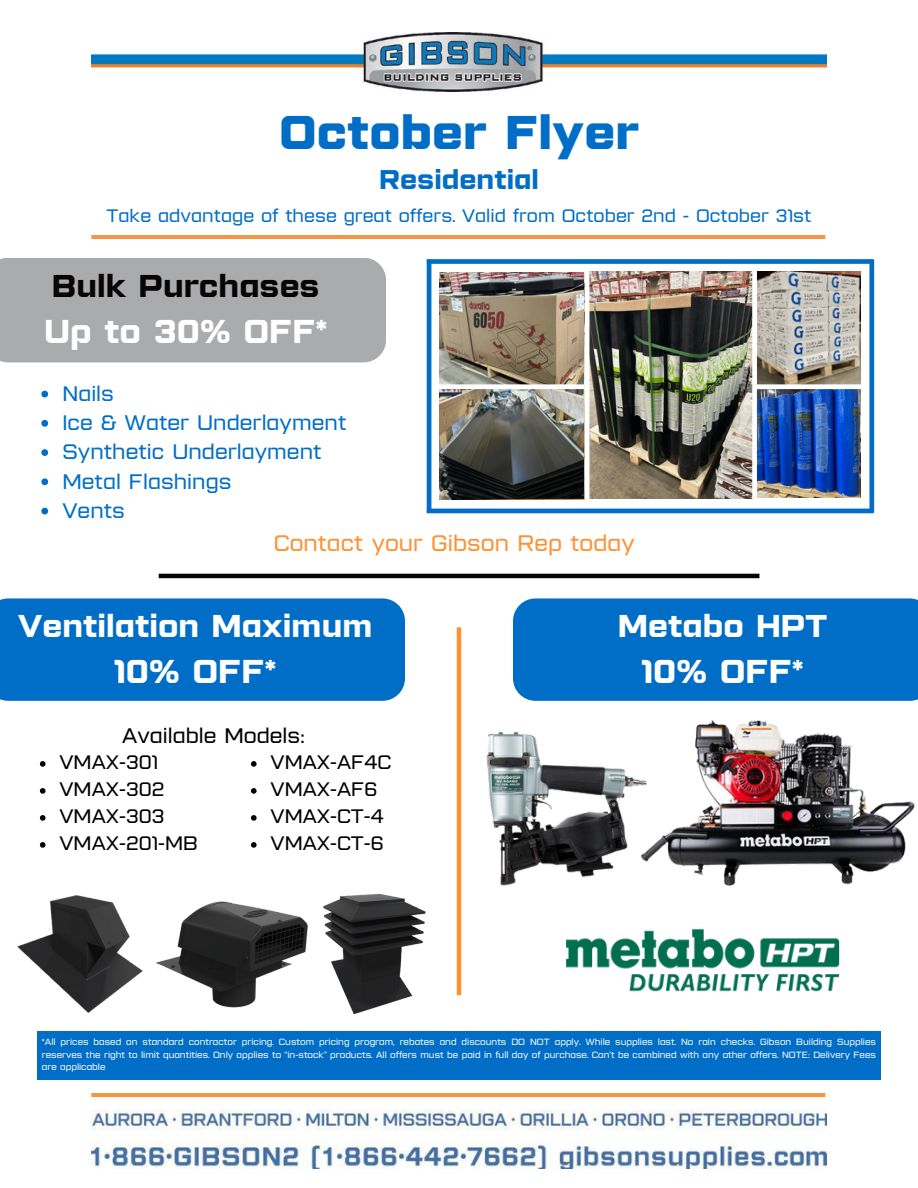
<style>
.page{position:relative;width:918px;height:1188px;background:#fff}
.page>*{position:absolute;margin:0;border:0;box-sizing:border-box;transform-origin:0 0}
.t1{font:700 47.25px "Lustra Text";color:#006ec7}
.t2{font:600 33px "Lustra Text";color:#fff}
.t3{font:600 31.5px "Lustra Text";color:#fff}
.t4{font:600 31.5px "Lustra Text";color:#090505}
.t5{font:600 27px "Lustra Text";color:#006ec7}
.t6{font:22.5px "Lustra Text";color:#ff9033}
.t7{font:21px "Lustra Text";color:#006ec7}
.t8{font:21px "Lustra Text";color:#000}
.t9{font:19.5px "Lustra Text";color:#000}
.t10{font:18px "Lustra Text";color:#006ec7}
.t11{font:9px/12.3px "Lustra Text";color:#fff;text-align:justify}
</style>
<div class="page">
<img style="left:92px;top:1093px;width:734px;height:75px">
<img style="left:92px;top:32px;width:734px;height:60px">
<hr style="left:92px;top:235px;width:734px;height:4px;background:#f79546">
<div style="left:0;top:598px;width:405px;height:103px;background:#006ec7"></div>
<div style="left:37px;top:1032px;width:844px;height:48px;background:#006ec7"></div>
<div style="left:0;top:258px;width:386px;height:104px;background:#aaabac"></div>
<hr style="left:159px;top:574px;width:600px;height:4px;background:#090505">
<img style="left:757px;top:272px;width:104px;height:112px">
<img style="left:757px;top:389px;width:104px;height:109px">
<img style="left:440px;top:390px;width:145px;height:109px">
<img style="left:440px;top:273px;width:145px;height:111px">
<img style="left:589px;top:272px;width:163px;height:227px">
<div style="left:427px;top:259px;width:447px;height:5px;background:#006ec7"></div>
<hr style="left:427px;top:509px;width:447px;height:4px;background:#006ec7">
<hr style="left:427px;top:260px;width:4px;height:253px;background:#006ec7">
<div style="left:869px;top:260px;width:5px;height:253px;background:#006ec7"></div>
<img style="left:323px;top:893px;width:103px;height:122px">
<img style="left:156px;top:901px;width:152px;height:107px">
<img style="left:18px;top:896px;width:125px;height:117px">
<hr style="left:457px;top:627px;width:4px;height:368px;background:#ff9033">
<div style="left:513px;top:598px;width:405px;height:103px;background:#006ec7"></div>
<img style="left:566px;top:928px;width:274px;height:64px">
<img style="left:650px;top:720px;width:265px;height:166px">
<img style="left:486px;top:731px;width:164px;height:155px">
<svg style="left:41px;top:391px;width:7px;height:6px"></svg>
<svg style="left:41px;top:420px;width:7px;height:7px"></svg>
<svg style="left:41px;top:449px;width:7px;height:7px"></svg>
<svg style="left:41px;top:478px;width:7px;height:7px"></svg>
<svg style="left:41px;top:508px;width:7px;height:6px"></svg>
<svg style="left:40px;top:761px;width:6px;height:6px"></svg>
<svg style="left:40px;top:788px;width:6px;height:6px"></svg>
<svg style="left:40px;top:815px;width:6px;height:6px"></svg>
<svg style="left:40px;top:842px;width:6px;height:6px"></svg>
<svg style="left:251px;top:761px;width:6px;height:6px"></svg>
<svg style="left:251px;top:788px;width:6px;height:6px"></svg>
<svg style="left:251px;top:815px;width:6px;height:6px"></svg>
<svg style="left:251px;top:842px;width:6px;height:6px"></svg>
<p class="t1" style="left:279px;top:101px;width:361px">October Flyer</p>
<p class="t5" style="left:379px;top:162px;width:161px">Residential</p>
<p class="t10" style="left:107px;top:204px;width:706px">Take advantage of these great offers. Valid from October 2nd - October 31st</p>
<p class="t4" style="left:52px;top:266px;width:269px">Bulk Purchases</p>
<p class="t2" style="left:44px;top:310px;width:285px">Up to 30% OFF*</p>
<p class="t7" style="left:62px;top:381px;width:53px">Nails</p>
<p class="t7" style="left:62px;top:410px;width:286px">Ice &amp; Water Underlayment</p>
<p class="t7" style="left:62px;top:439px;width:261px">Synthetic Underlayment</p>
<p class="t7" style="left:62px;top:468px;width:171px">Metal Flashings</p>
<p class="t7" style="left:62px;top:498px;width:64px">Vents</p>
<p class="t6" style="left:274px;top:530px;width:362px">Contact your Gibson Rep today</p>
<p class="t3" style="left:18px;top:605px;width:356px">Ventilation Maximum</p>
<p class="t2" style="left:114px;top:650px;width:164px">10% OFF*</p>
<p class="t8" style="left:122px;top:723px;width:184px">Available Models:</p>
<p class="t9" style="left:60px;top:750px;width:100px">VMAX-301</p>
<p class="t9" style="left:60px;top:777px;width:106px">VMAX-302</p>
<p class="t9" style="left:60px;top:804px;width:106px">VMAX-303</p>
<p class="t9" style="left:60px;top:831px;width:140px">VMAX-201-MB</p>
<p class="t9" style="left:271px;top:750px;width:122px">VMAX-AF4C</p>
<p class="t9" style="left:271px;top:777px;width:108px">VMAX-AF6</p>
<p class="t9" style="left:271px;top:804px;width:115px">VMAX-CT-4</p>
<p class="t9" style="left:271px;top:831px;width:114px">VMAX-CT-6</p>
<p class="t3" style="left:618px;top:605px;width:211px">Metabo HPT</p>
<p class="t2" style="left:641px;top:650px;width:164px">10% OFF*</p>
<p class="t11" style="left:42px;top:1036px;width:836px">*All prices based on standard contractor pricing. Custom pricing program, rebates and discounts DO NOT apply. While supplies last. No rain checks. Gibson Building Supplies reserves the right to limit quantities. Only applies to “in-stock” products. All offers must be paid in full day of purchase. Can’t be combined with any other offers. NOTE: Delivery Fees are applicable</p>
</div>
